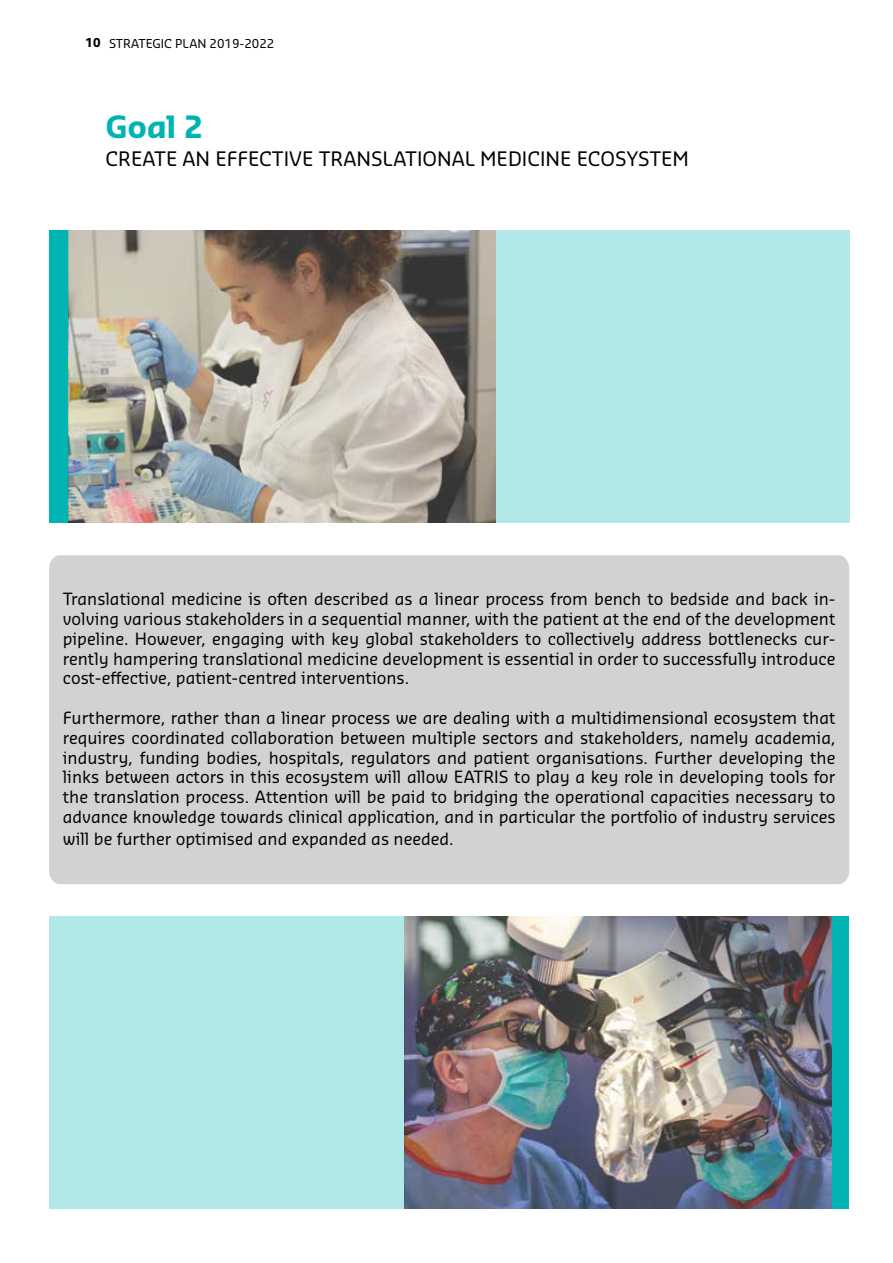
<style>
.page{position:relative;width:893px;height:1263px;background:#fff}
.page>*{position:absolute;margin:0;border:0;box-sizing:border-box;transform-origin:0 0}
.t1{font:700 30px "Sansa Pro";color:#00b4b4}
.t2{font:19.5px "Sansa Pro";color:#000}
.t3{font:16.5px/19.8px "Sansa Pro";color:#000;text-align:justify}
.t4{font:12px "Sansa Pro";color:#000}
.s1{font-weight:700}
</style>
<div class="page">
<hr style="left:54px;top:139px;width:839px;height:1px;background:#491432">
<div style="left:49px;top:555px;width:800px;height:329px;background:#d2d2d2"></div>
<div style="left:49px;top:231px;width:19px;height:292px;background:#00b4b4"></div>
<div style="left:496px;top:231px;width:353px;height:292px;background:#b3e8e8"></div>
<img style="left:68px;top:231px;width:428px;height:292px">
<div style="left:49px;top:916px;width:356px;height:293px;background:#b3e8e8"></div>
<img style="left:405px;top:916px;width:427px;height:293px">
<div style="left:832px;top:916px;width:17px;height:293px;background:#00b4b4"></div>
<p class="t4" style="left:85px;top:35px;width:190px"><span class="s1">10</span> STRATEGIC PLAN 2019-2022</p>
<h1 class="t1" style="left:106px;top:106px;width:99px">Goal 2</h1>
<p class="t2" style="left:105px;top:145px;width:585px">CREATE AN EFFECTIVE TRANSLATIONAL MEDICINE ECOSYSTEM</p>
<p class="t3" style="left:63px;top:589px;width:774px">Translational medicine is often described as a linear process from bench to bedside and back in&shy;volving various stakeholders in a sequential manner, with the patient at the end of the development pipeline. However, engaging with key global stakeholders to collectively address bottlenecks cur&shy;rently hampering translational medicine development is essential in order to successfully introduce cost-effective, patient-centred interventions.</p>
<p class="t3" style="left:63px;top:708px;width:774px">Furthermore, rather than a linear process we are dealing with a multidimensional ecosystem that requires coordinated collaboration between multiple sectors and stakeholders, namely academia, industry, funding bodies, hospitals, regulators and patient organisations. Further developing the links between actors in this ecosystem will allow EATRIS to play a key role in developing tools for the translation process. Attention will be paid to bridging the operational capacities necessary to advance knowledge towards clinical application, and in particular the portfolio of industry services</p>
<p class="t3" style="left:63px;top:828px;width:392px">will be further optimised and expanded as needed.</p>
</div>
